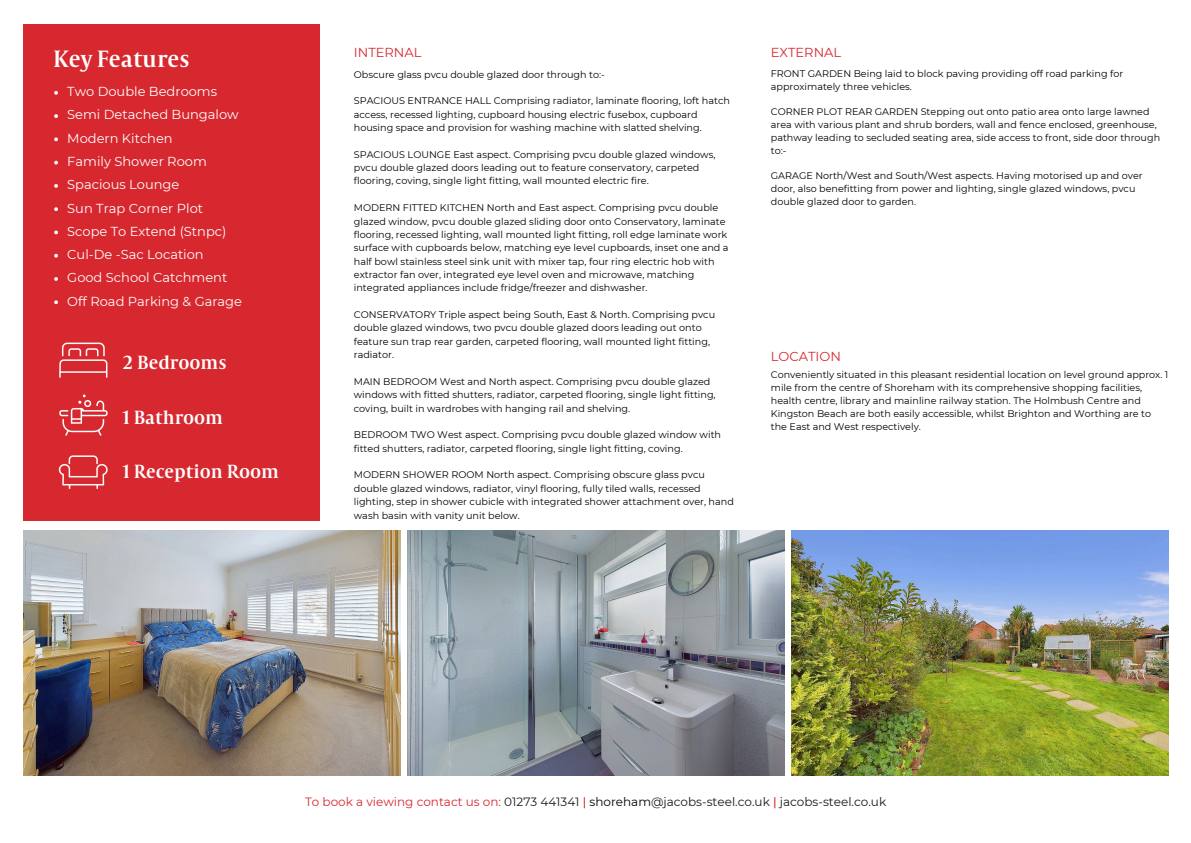
<style>
.page{position:relative;width:1191px;height:843px;background:#fff}
.page>*{position:absolute;margin:0;border:0;box-sizing:border-box;transform-origin:0 0}
.t1{font:26px "Capitolium Road";color:#fff}
.t2{font:21px "Capitolium Road";color:#fff}
.t3{font:13px "Montserrat";color:#fff}
.t4{font:13px "Montserrat";color:#d7282f}
.t5{font:12px "Montserrat";color:#191718}
.t6{font:9.6px/13.4px "Montserrat";color:#000}
.s1{color:#d7282f}
.s2{font-weight:500;color:#d7282f}
.s3{color:#000}
</style>
<div class="page">
<img style="left:23px;top:530px;width:377px;height:245px">
<img style="left:407px;top:530px;width:377px;height:245px">
<img style="left:791px;top:530px;width:377px;height:245px">
<div style="left:23px;top:25px;width:297px;height:496px;background:#d7282f"></div>
<img style="left:58px;top:455px;width:50px;height:34px">
<img style="left:59px;top:394px;width:49px;height:42px">
<img style="left:59px;top:342px;width:49px;height:36px">
<svg style="left:54px;top:91px;width:4px;height:4px"></svg>
<svg style="left:54px;top:114px;width:4px;height:4px"></svg>
<svg style="left:54px;top:137px;width:4px;height:4px"></svg>
<svg style="left:54px;top:161px;width:4px;height:3px"></svg>
<svg style="left:54px;top:184px;width:4px;height:4px"></svg>
<svg style="left:54px;top:207px;width:4px;height:4px"></svg>
<svg style="left:54px;top:230px;width:4px;height:4px"></svg>
<svg style="left:54px;top:254px;width:4px;height:3px"></svg>
<svg style="left:54px;top:277px;width:4px;height:4px"></svg>
<svg style="left:54px;top:300px;width:4px;height:4px"></svg>
<h2 class="t1" style="left:53px;top:50px;width:138px">Key Features</h2>
<p class="t3" style="left:67px;top:84px;width:151px">Two Double Bedrooms</p>
<p class="t3" style="left:67px;top:107px;width:173px">Semi Detached Bungalow</p>
<p class="t3" style="left:67px;top:130px;width:107px">Modern Kitchen</p>
<p class="t3" style="left:67px;top:153px;width:141px">Family Shower Room</p>
<p class="t3" style="left:67px;top:177px;width:114px">Spacious Lounge</p>
<p class="t3" style="left:67px;top:200px;width:137px">Sun Trap Corner Plot</p>
<p class="t3" style="left:67px;top:223px;width:161px">Scope To Extend (Stnpc)</p>
<p class="t3" style="left:67px;top:246px;width:138px">Cul-De -Sac Location</p>
<h2 class="t3" style="left:67px;top:270px;width:161px">Good School Catchment</h2>
<p class="t3" style="left:67px;top:293px;width:176px">Off Road Parking &amp; Garage</p>
<p class="t2" style="left:123px;top:355px;width:105px">2 Bedrooms</p>
<h2 class="t2" style="left:123px;top:410px;width:102px">1 Bathroom</h2>
<h3 class="t2" style="left:123px;top:464px;width:158px">1 Reception Room</h3>
<p class="t4" style="left:354px;top:45px;width:69px">INTERNAL</p>
<p class="t4" style="left:770px;top:45px;width:72px">EXTERNAL</p>
<p class="t6" style="left:354px;top:67px;width:252px">Obscure glass pvcu double glazed door through to:-</p>
<p class="t6" style="left:354px;top:94px;width:377px">SPACIOUS ENTRANCE HALL Comprising radiator, laminate flooring, loft hatch access, recessed lighting, cupboard housing electric fusebox, cupboard housing space and provision for washing machine with slatted shelving.</p>
<p class="t6" style="left:354px;top:147px;width:363px">SPACIOUS LOUNGE East aspect. Comprising pvcu double glazed windows, pvcu double glazed doors leading out to feature conservatory, carpeted flooring, coving, single light fitting, wall mounted electric fire.</p>
<p class="t6" style="left:354px;top:201px;width:376px">MODERN FITTED KITCHEN North and East aspect. Comprising pvcu double glazed window, pvcu double glazed sliding door onto Conservatory, laminate flooring, recessed lighting, wall mounted light fitting, roll edge laminate work surface with cupboards below, matching eye level cupboards, inset one and a half bowl stainless steel sink unit with mixer tap, four ring electric hob with extractor fan over, integrated eye level oven and microwave, matching integrated appliances include fridge/freezer and dishwasher.</p>
<p class="t6" style="left:354px;top:308px;width:363px">CONSERVATORY Triple aspect being South, East &amp; North. Comprising pvcu double glazed windows, two pvcu double glazed doors leading out onto feature sun trap rear garden, carpeted flooring, wall mounted light fitting, radiator.</p>
<p class="t6" style="left:354px;top:374px;width:363px">MAIN BEDROOM West and North aspect. Comprising pvcu double glazed windows with fitted shutters, radiator, carpeted flooring, single light fitting, coving, built in wardrobes with hanging rail and shelving.</p>
<h3 class="t6" style="left:354px;top:428px;width:369px">BEDROOM TWO West aspect. Comprising pvcu double glazed window with fitted shutters, radiator, carpeted flooring, single light fitting, coving.</h3>
<p class="t6" style="left:354px;top:468px;width:381px">MODERN SHOWER ROOM North aspect. Comprising obscure glass pvcu double glazed windows, radiator, vinyl flooring, fully tiled walls, recessed lighting, step in shower cubicle with integrated shower attachment over, hand wash basin with vanity unit below.</p>
<p class="t6" style="left:770px;top:67px;width:354px;line-height:12.8px">FRONT GARDEN Being laid to block paving providing off road parking for approximately three vehicles.</p>
<p class="t6" style="left:770px;top:105px;width:391px;line-height:12.8px">CORNER PLOT REAR GARDEN Stepping out onto patio area onto large lawned area with various plant and shrub borders, wall and fence enclosed, greenhouse, pathway leading to secluded seating area, side access to front, side door through to:-</p>
<h3 class="t6" style="left:770px;top:169px;width:373px;line-height:12.8px">GARAGE North/West and South/West aspects. Having motorised up and over door, also benefitting from power and lighting, single glazed windows, pvcu double glazed door to garden.</h3>
<h4 class="t4" style="left:770px;top:348px;width:72px">LOCATION</h4>
<p class="t6" style="left:770px;top:368px;width:399px;line-height:12.8px">Conveniently situated in this pleasant residential location on level ground approx. 1 mile from the centre of Shoreham with its comprehensive shopping facilities, health centre, library and mainline railway station. The Holmbush Centre and Kingston Beach are both easily accessible, whilst Brighton and Worthing are to the East and West respectively.</p>
<p class="t5" style="left:305px;top:794px;width:582px"><span class="s1">To book a viewing contact us on:</span> 01273 441341 <span class="s2">|</span> <span class="s3">shoreham</span>@jacobs-steel.co.uk <span class="s2">|</span> jacobs-steel.co.uk</p>
</div>
